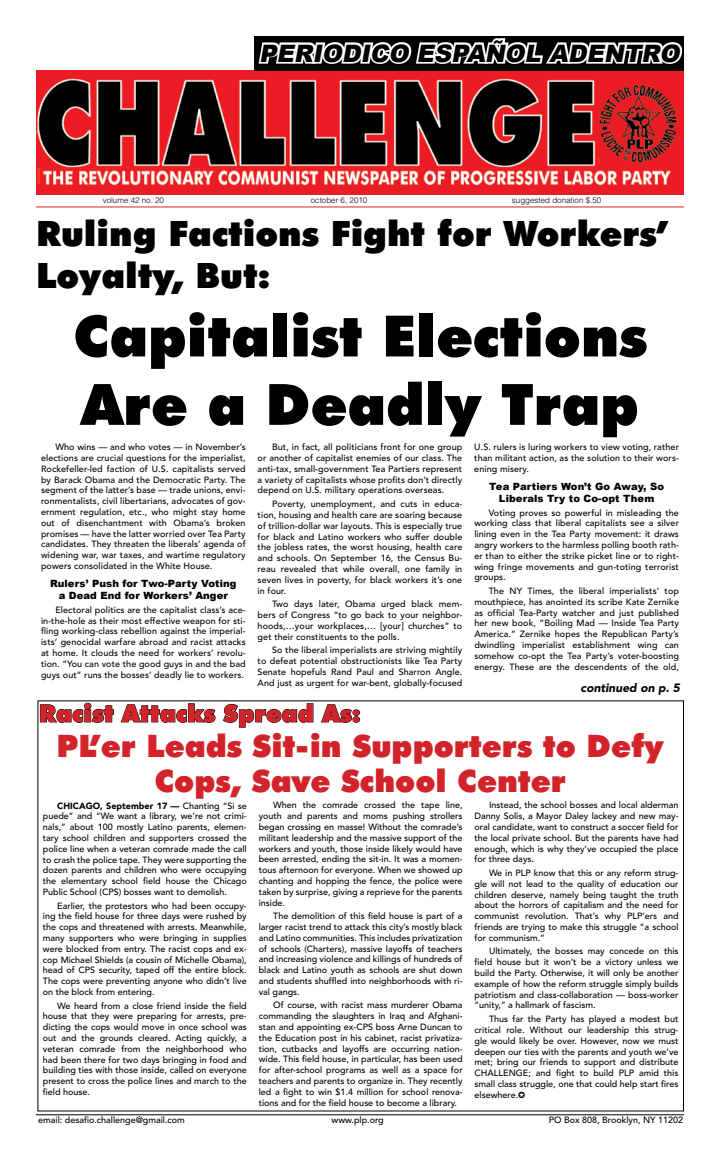
<style>
.page{position:relative;width:720px;height:1152px;background:#fff}
.page>*{position:absolute;margin:0;border:0;box-sizing:border-box;transform-origin:0 0}
.t1{font:900 57px/68.4px "Futura BT";color:#000}
.t2{font:900 35px/42px "Futura BT";color:#000}
.t3{font:900 31px/35px "Futura BT";color:#d2232a;text-align:center}
.t4{font:italic 900 24px "Arial";color:#000}
.t5{font:900 24px "Futura BT";color:#d2232a}
.t6{font:italic 900 12px "Avenir";color:#000}
.t7{font:900 10px/12px "Arial";letter-spacing:.01em;color:#000;text-align:center}
.t8{font:500 9px/10.8px "Avenir";color:#000;text-align:justify}
.t9{font:300 8px "Helvetica";color:#000}
.s1{font-weight:900}
</style>
<div class="page">
<hr style="left:36px;top:206px;width:648px;height:1px;background:#d2232a">
<img style="left:36px;top:71px;width:648px;height:124px">
<div style="left:255px;top:36px;width:429px;height:34px;background:#000"></div>
<svg style="left:258px;top:38px;width:425px;height:26px"></svg>
<hr style="left:36px;top:1114px;width:648px;height:1px;background:#000">
<svg style="left:40px;top:703px;width:74px;height:20px"></svg>
<svg style="left:121px;top:703px;width:95px;height:20px"></svg>
<svg style="left:223px;top:703px;width:90px;height:25px"></svg>
<svg style="left:321px;top:704px;width:39px;height:19px"></svg>
<h3 class="t4" style="left:259px;top:36px;width:428px">PERIODICO ESPA Ñ OL ADENTRO</h3>
<p class="t9" style="left:103px;top:195px;width:63px">volume 42 no. 20</p>
<p class="t9" style="left:311px;top:195px;width:58px">october 6, 2010</p>
<p class="t9" style="left:512px;top:195px;width:91px">suggested donation $.50</p>
<h2 class="t2" style="left:36px;top:212px;width:634px">Ruling Factions Fight for Workers’<br>Loyalty, But:</h2>
<h1 class="t1" style="left:73px;top:302px;width:575px">Capitalist Elections<br>Are a Deadly Trap</h1>
<p class="t8" style="left:41px;top:442px;width:206px;text-indent:14px">Who wins — and who votes — in November’s elections are crucial questions for the imperialist, Rockefeller-led faction of U.S. capitalists served by Barack Obama and the Democratic Party. The segment of the latter’s base — trade unions, envi&shy;ronmentalists, civil libertarians, advocates of gov&shy;ernment regulation, etc., who might stay home out of disenchantment with Obama’s broken promises — have the latter worried over Tea Party candidates. They threaten the liberals’ agenda of widening war, war taxes, and wartime regulatory powers consolidated in the White House.</p>
<p class="t7" style="left:50px;top:577px;width:188px">Rulers’ Push for Two-Party Voting a Dead End for Workers’ Anger</p>
<p class="t8" style="left:41px;top:604px;width:206px;text-indent:14px">Electoral politics are the capitalist class’s ace&shy;in-the-hole as their most effective weapon for sti&shy;fling working-class rebellion against the imperial&shy;ists’ genocidal warfare abroad and racist attacks at home. It clouds the need for workers’ revolu&shy;tion. “You can vote the good guys in and the bad guys out” runs the bosses’ deadly lie to workers.</p>
<p class="t8" style="left:258px;top:442px;width:206px;text-indent:14px">But, in fact, all politicians front for one group or another of capitalist enemies of our class. The anti-tax, small-government Tea Partiers represent a variety of capitalists whose profits don’t directly depend on U.S. military operations overseas.</p>
<p class="t8" style="left:258px;top:499px;width:206px;text-indent:14px">Poverty, unemployment, and cuts in educa&shy;tion, housing and health care are soaring because of trillion-dollar war layouts. This is especially true for black and Latino workers who suffer double the jobless rates, the worst housing, health care and schools. On September 16, the Census Bu&shy;reau revealed that while overall, one family in seven lives in poverty, for black workers it’s one in four.</p>
<p class="t8" style="left:258px;top:599px;width:206px;text-indent:14px">Two days later, Obama urged black mem&shy;bers of Congress “to go back to your neighbor&shy;hoods,…your workplaces,… [your] churches” to get their constituents to the polls.</p>
<p class="t8" style="left:258px;top:645px;width:206px;text-indent:14px">So the liberal imperialists are striving mightily to defeat potential obstructionists like Tea Party Senate hopefuls Rand Paul and Sharron Angle.<br>And just as urgent for war-bent, globally-focused</p>
<p class="t8" style="left:474px;top:442px;width:206px">U.S. rulers is luring workers to view voting, rather than militant action, as the solution to their wors&shy;ening misery.</p>
<p class="t7" style="left:489px;top:480px;width:176px">Tea Partiers Won’t Go Away, So<br>Liberals Try to Co-opt Them</p>
<p class="t8" style="left:474px;top:507px;width:206px;text-indent:14px">Voting proves so powerful in misleading the working class that liberal capitalists see a silver lining even in the Tea Party movement: it draws angry workers to the harmless polling booth rath&shy;er than to either the strike picket line or to right&shy;wing fringe movements and gun-toting terrorist groups.</p>
<p class="t8" style="left:474px;top:586px;width:206px;text-indent:14px">The NY Times, the liberal imperialists’ top mouthpiece, has anointed its scribe Kate Zernike as official Tea-Party watcher and just published her new book, “Boiling Mad — Inside Tea Party America.” Zernike hopes the Republican Party’s dwindling imperialist establishment wing can somehow co-opt the Tea Party’s voter-boosting energy. These are the descendents of the old,</p>
<h3 class="t6" style="left:581px;top:680px;width:101px">continued on p. 5</h3>
<h3 class="t5" style="left:39px;top:699px;width:323px">Racist Attacks Spread As:</h3>
<h3 class="t3" style="left:57px;top:728px;width:609px">PL’er Leads Sit-in Supporters to Defy<br>Cops, Save School Center</h3>
<p class="t8" style="left:43px;top:800px;width:205px;text-indent:14px"><span class="s1">CHICAGO, September 17 —</span> Chanting “Si se puede” and “We want a library, we’re not crimi&shy;nals,” about 100 mostly Latino parents, elemen&shy;tary school children and supporters crossed the police line when a veteran comrade made the call to crash the police tape. They were supporting the dozen parents and children who were occupying the elementary school field house the Chicago Public School (CPS) bosses want to demolish.</p>
<p class="t8" style="left:43px;top:900px;width:205px;text-indent:14px">Earlier, the protestors who had been occupy&shy;ing the field house for three days were rushed by the cops and threatened with arrests. Meanwhile, many supporters who were bringing in supplies were blocked from entry. The racist cops and ex&shy;cop Michael Shields (a cousin of Michelle Obama), head of CPS security, taped off the entire block.<br>The cops were preventing anyone who didn’t live on the block from entering.</p>
<p class="t8" style="left:43px;top:1000px;width:205px;text-indent:14px">We heard from a close friend inside the field house that they were preparing for arrests, pre&shy;dicting the cops would move in once school was out and the grounds cleared. Acting quickly, a veteran comrade from the neighborhood who had been there for two days bringing in food and building ties with those inside, called on everyone present to cross the police lines and march to the field house.</p>
<p class="t8" style="left:259px;top:800px;width:205px;text-indent:14px">When the comrade crossed the tape line, youth and parents and moms pushing strollers began crossing en masse! Without the comrade’s militant leadership and the massive support of the workers and youth, those inside likely would have been arrested, ending the sit-in. It was a momen&shy;tous afternoon for everyone. When we showed up chanting and hopping the fence, the police were taken by surprise, giving a reprieve for the parents inside.</p>
<p class="t8" style="left:259px;top:911px;width:205px;text-indent:14px">The demolition of this field house is part of a larger racist trend to attack this city’s mostly black and Latino communities. This includes privatization of schools (Charters), massive layoffs of teachers and increasing violence and killings of hundreds of black and Latino youth as schools are shut down and students shuffled into neighborhoods with ri&shy;val gangs.</p>
<p class="t8" style="left:259px;top:1000px;width:205px;text-indent:14px">Of course, with racist mass murderer Obama commanding the slaughters in Iraq and Afghani&shy;stan and appointing ex-CPS boss Arne Duncan to the Education post in his cabinet, racist privatiza&shy;tion, cutbacks and layoffs are occurring nation&shy;wide. This field house, in particular, has been used for after-school programs as well as a space for teachers and parents to organize in. They recently led a fight to win $1.4 million for school renova&shy;tions and for the field house to become a library.</p>
<p class="t8" style="left:475px;top:800px;width:205px;text-indent:14px">Instead, the school bosses and local alderman Danny Solis, a Mayor Daley lackey and new may&shy;oral candidate, want to construct a soccer field for the local private school. But the parents have had enough, which is why they’ve occupied the place for three days.</p>
<p class="t8" style="left:475px;top:868px;width:205px;text-indent:14px">We in PLP know that this or any reform strug&shy;gle will not lead to the quality of education our children deserve, namely being taught the truth about the horrors of capitalism and the need for communist revolution. That’s why PLP’ers and friends are trying to make this struggle “a school for communism.”</p>
<p class="t8" style="left:475px;top:946px;width:205px;text-indent:14px">Ultimately, the bosses may concede on this field house but it won’t be a victory unless we build the Party. Otherwise, it will only be another example of how the reform struggle simply builds patriotism and class-collaboration — boss-worker “unity,” a hallmark of fascism.</p>
<p class="t8" style="left:475px;top:1014px;width:205px;text-indent:14px">Thus far the Party has played a modest but critical role. Without our leadership this strug&shy;gle would likely be over. However, now we must deepen our ties with the parents and youth we’ve met; bring our friends to support and distribute CHALLENGE; and fight to build PLP amid this small class struggle, one that could help start fires elsewhere.</p>
<p class="t8" style="left:38px;top:1115px;width:148px">email: desafio.challenge@gmail.com</p>
<p class="t8" style="left:332px;top:1115px;width:54px">www.plp.org</p>
<p class="t8" style="left:549px;top:1115px;width:136px">PO Box 808, Brooklyn, NY 11202</p>
</div>
